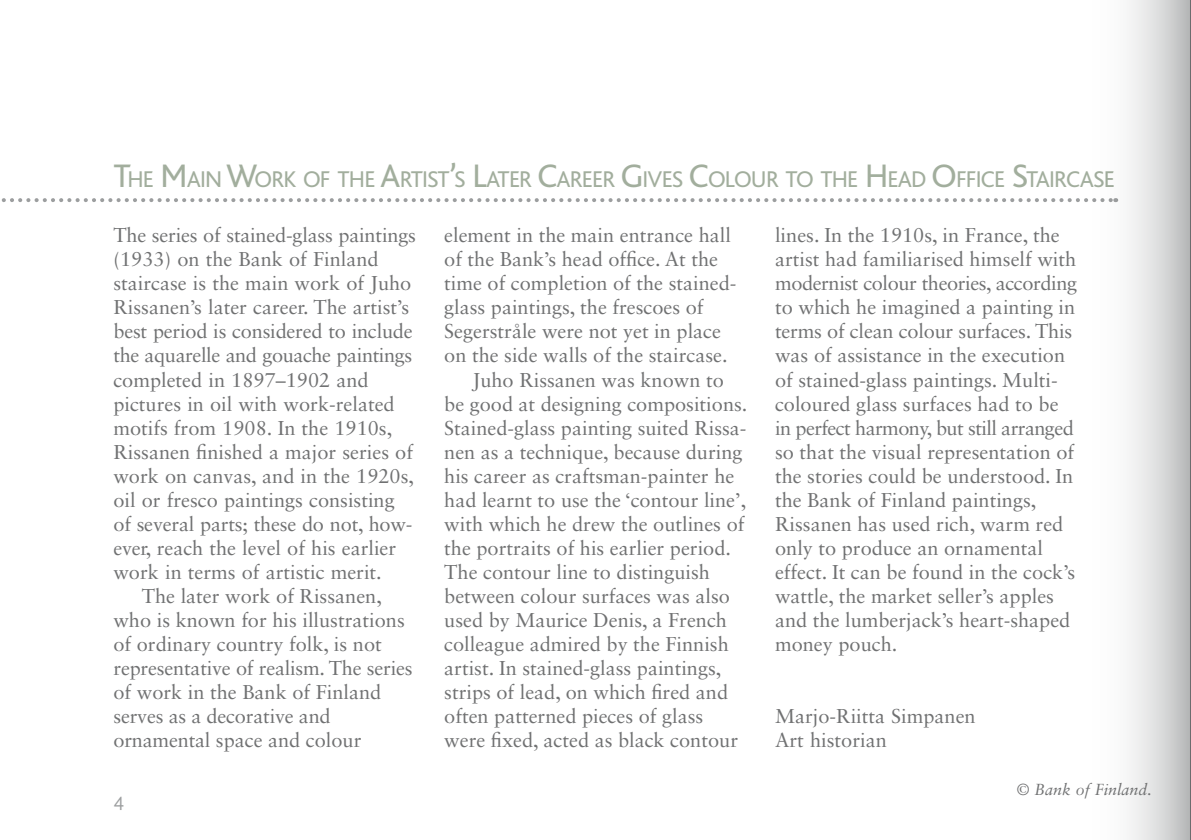
<style>
.page{position:relative;width:1191px;height:840px;background:#fff}
.page>*{position:absolute;margin:0;border:0;box-sizing:border-box;transform-origin:0 0}
.t1{font:23.8px "Bliss";letter-spacing:-.035em;color:#a2ae9d}
.leipis{font:20px/24px "Sabon LT Std";color:#707172}
.leipisEka{font:20px/24px "Sabon LT Std";color:#707172}
.t2{font:300 20px "Bliss";color:#9c9e9f}
.kuvateksti{font:italic 16px "Sabon LT Std";color:#707172}
.s1{font-size:34px}
</style>
<div class="page">
<svg style="left:1102px;top:0;width:88px;height:839px"></svg>
<hr style="left:1190px;top:0;width:1px;height:839px;background:#000">
<svg style="left:1px;top:198px;width:1115px;height:4px"></svg>
<p class="t1" style="left:113px;top:167px;width:1003px"><span class="s1">T</span>HE <span class="s1">M</span>AIN <span class="s1">W</span>ORK OF THE <span class="s1">A</span>RTIST<span class="s1">’</span>S <span class="s1">L</span>ATER <span class="s1">C</span>AREER <span class="s1">G</span>IVES <span class="s1">C</span>OLOUR TO THE <span class="s1">H</span> EAD <span class="s1">O</span>FFICE <span class="s1">S</span>TAIRCASE</p>
<p class="leipisEka" style="left:113px;top:223px;width:304px">The series of stained-glass paintings (1933) on the Bank of Finland staircase is the main work of Juho Rissanen’s later career. The artist’s best period is considered to include the aquarelle and gouache paintings completed in 1897–1902 and pictures in oil with work-related motifs from 1908. In the 1910s, Rissanen finished a major series of work on canvas, and in the 1920s, oil or fresco paintings consisting of several parts; these do not, how&shy;ever, reach the level of his earlier work in terms of artistic merit.</p>
<p class="leipis" style="left:113px;top:583px;width:301px;text-indent:28px">The later work of Rissanen, who is known for his illustrations of ordinary country folk, is not representative of realism. The series of work in the Bank of Finland serves as a decorative and ornamental space and colour</p>
<p class="t2" style="left:113px;top:792px;width:12px">4</p>
<p class="leipis" style="left:444px;top:223px;width:294px">element in the main entrance hall of the Bank’s head office. At the time of completion of the stained&shy;glass paintings, the frescoes of Segerstråle were not yet in place on the side walls of the staircase.</p>
<p class="leipis" style="left:444px;top:367px;width:305px;text-indent:28px">Juho Rissanen was known to be good at designing compositions.<br>Stained-glass painting suited Rissa&shy;nen as a technique, because during his career as craftsman-painter he had learnt to use the ‘contour line’, with which he drew the outlines of the portraits of his earlier period.<br>The contour line to distinguish between colour surfaces was also used by Maurice Denis, a French colleague admired by the Finnish artist. In stained-glass paintings, strips of lead, on which fired and often patterned pieces of glass were fixed, acted as black contour</p>
<p class="leipis" style="left:775px;top:223px;width:303px">lines. In the 1910s, in France, the artist had familiarised himself with modernist colour theories, according to which he imagined a painting in terms of clean colour surfaces. This was of assistance in the execution of stained-glass paintings. Multi&shy;coloured glass surfaces had to be in perfect harmony, but still arranged so that the visual representation of the stories could be understood. In the Bank of Finland paintings, Rissanen has used rich, warm red only to produce an ornamental effect. It can be found in the cock’s wattle, the market seller’s apples and the lumberjack’s heart-shaped money pouch.</p>
<p class="leipisEka" style="left:775px;top:703px;width:202px">Marjo-Riitta Simpanen</p>
<p class="leipisEka" style="left:775px;top:727px;width:113px">Art historian</p>
<p class="kuvateksti" style="left:1016px;top:779px;width:137px">© Bank of Finland.</p>
</div>
